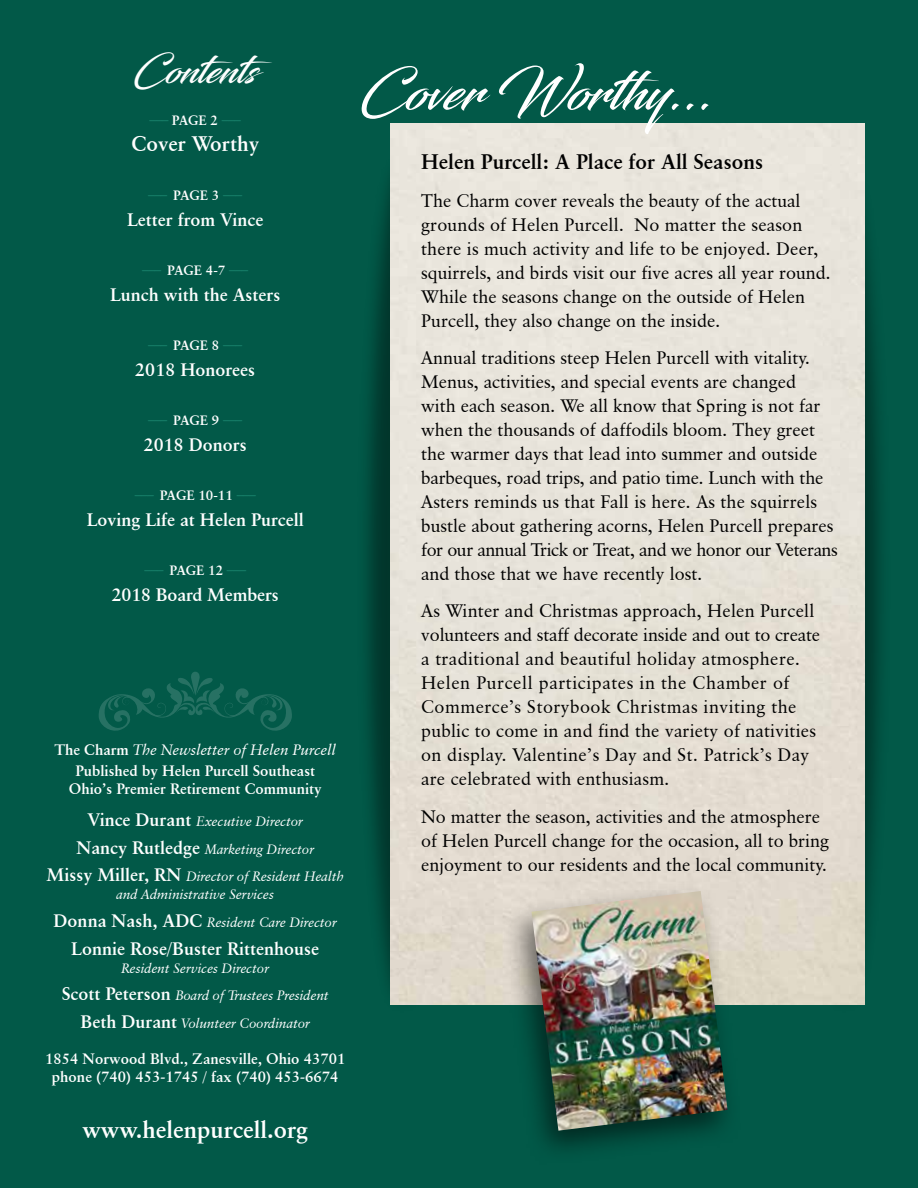
<style>
.page{position:relative;width:918px;height:1188px;background:#025948}
.page>*{position:absolute;margin:0;border:0;box-sizing:border-box;transform-origin:0 0}
.t1{font:52.95px "Blacksword";color:#fff}
.t2{font:37.5px "Blacksword";color:#fff}
.t3{font:700 24px "Classical Garamond BT";color:#fff}
.t4{font:700 21px "Classical Garamond BT";color:#000}
.t5{font:700 21px "Classical Garamond BT";color:#fff}
.t6{font:18px/24px "Classical Garamond BT";color:#000}
.t7{font:700 18px "Classical Garamond BT";color:#fff}
.t8{font:700 15px/21px "Classical Garamond BT";color:#fff;text-align:center}
.t9{font:italic 13.5px/27.6px "Classical Garamond BT";color:#fff;text-align:center}
.t10{font:700 13.5px "Classical Garamond BT";color:#167c67}
.t11{font:700 13.5px "Classical Garamond BT";letter-spacing:-.02em;color:#fff}
.s1{font-weight:400;font-style:italic}
.s2{font-weight:700;font-style:normal;font-size:18px}
</style>
<div class="page">
<div style="left:356px;top:152px;width:93px;height:862px;background:#000;opacity:.4"></div>
<div style="left:798px;top:152px;width:93px;height:862px;background:#000;opacity:.4"></div>
<img style="left:391px;top:123px;width:473px;height:882px">
<svg style="left:98px;top:672px;width:194px;height:59px"></svg>
<div style="left:501px;top:882px;width:240px;height:283px;background:#000;opacity:.54"></div>
<img style="left:532px;top:891px;width:196px;height:240px">
<h2 class="t2" style="left:133px;top:48px;width:141px">Contents</h2>
<p class="t10" style="left:150px;top:105px;width:21px">___</p>
<p class="t11" style="left:172px;top:112px;width:48px">PAGE 2</p>
<p class="t10" style="left:222px;top:105px;width:21px">___</p>
<p class="t5" style="left:131px;top:131px;width:129px">Cover Worthy</p>
<p class="t10" style="left:148px;top:180px;width:21px">___</p>
<p class="t11" style="left:173px;top:187px;width:48px">PAGE 3</p>
<p class="t10" style="left:223px;top:180px;width:21px">___</p>
<p class="t7" style="left:127px;top:208px;width:138px">Letter from Vince</p>
<p class="t10" style="left:142px;top:255px;width:21px">___</p>
<p class="t11" style="left:167px;top:262px;width:60px">PAGE 4-7</p>
<p class="t10" style="left:229px;top:255px;width:21px">___</p>
<p class="t7" style="left:110px;top:283px;width:172px">Lunch with the Asters</p>
<p class="t10" style="left:148px;top:330px;width:21px">___</p>
<p class="t11" style="left:173px;top:337px;width:48px">PAGE 8</p>
<p class="t10" style="left:223px;top:330px;width:21px">___</p>
<p class="t7" style="left:135px;top:358px;width:121px">2018 Honorees</p>
<p class="t10" style="left:148px;top:405px;width:21px">___</p>
<p class="t11" style="left:173px;top:412px;width:48px">PAGE 9</p>
<p class="t10" style="left:223px;top:405px;width:21px">___</p>
<p class="t7" style="left:144px;top:433px;width:105px">2018 Donors</p>
<p class="t10" style="left:135px;top:480px;width:21px">___</p>
<p class="t11" style="left:160px;top:487px;width:75px">PAGE 10-11</p>
<p class="t10" style="left:237px;top:480px;width:21px">___</p>
<p class="t7" style="left:87px;top:508px;width:219px">Loving Life at Helen Purcell</p>
<p class="t10" style="left:144px;top:555px;width:21px">___</p>
<p class="t11" style="left:170px;top:562px;width:55px">PAGE 12</p>
<p class="t10" style="left:227px;top:555px;width:21px">___</p>
<p class="t7" style="left:112px;top:583px;width:169px">2018 Board Members</p>
<p class="t8" style="left:54px;top:739px;width:283px">The Charm <span class="s1">The Newsletter of Helen Purcell<br></span>Published by Helen Purcell Southeast</p>
<p class="t8" style="left:69px;top:778px;width:254px">Ohio’s Premier Retirement Community</p>
<p class="t9" style="left:47px;top:807px;width:299px"><span class="s2">Vince Durant</span> Executive Director<br><span class="s2">Nancy Rutledge</span> Marketing Director<br><span class="s2">Missy Miller, RN</span> Director of Resident Health</p>
<p class="t9" style="left:54px;top:881px;width:285px">and Administrative Services<br><span class="s2">Donna Nash, ADC</span> Resident Care Director</p>
<p class="t7" style="left:71px;top:937px;width:250px">Lonnie Rose/Buster Rittenhouse</p>
<p class="t9" style="left:62px;top:954px;width:269px">Resident Services Director<br><span class="s2">Scott Peterson</span> Board of Trustees President<br><span class="s2">Beth Durant</span> Volunteer Coordinator</p>
<p class="t8" style="left:45px;top:1049px;width:302px;line-height:18px">1854 Norwood Blvd., Zanesville, Ohio 43701 phone (740) 453-1745 / fax (740) 453-6674</p>
<h3 class="t3" style="left:82px;top:1114px;width:227px">www.helenpurcell.org</h3>
<h1 class="t1" style="left:360px;top:60px;width:354px">Cover Worthy...</h1>
<p class="t4" style="left:421px;top:149px;width:344px">Helen Purcell: A Place for All Seasons</p>
<p class="t6" style="left:421px;top:188px;width:411px">The Charm cover reveals the beauty of the actual grounds of Helen Purcell. No matter the season there is much activity and life to be enjoyed. Deer, squirrels, and birds visit our five acres all year round.<br>While the seasons change on the outside of Helen Purcell, they also change on the inside.</p>
<p class="t6" style="left:421px;top:345px;width:418px">Annual traditions steep Helen Purcell with vitality.<br>Menus, activities, and special events are changed<br>with each season. We all know that Spring is not far when the thousands of daffodils bloom. They greet the warmer days that lead into summer and outside barbeques, road trips, and patio time. Lunch with the Asters reminds us that Fall is here. As the squirrels bustle about gathering acorns, Helen Purcell prepares for our annual Trick or Treat, and we honor our Veterans and those that we have recently lost.</p>
<p class="t6" style="left:421px;top:599px;width:401px">As Winter and Christmas approach, Helen Purcell volunteers and staff decorate inside and out to create a traditional and beautiful holiday atmosphere.<br>Helen Purcell participates in the Chamber of Commerce’s Storybook Christmas inviting the public to come in and find the variety of nativities on display. Valentine’s Day and St. Patrick’s Day are celebrated with enthusiasm.</p>
<p class="t6" style="left:421px;top:804px;width:409px">No matter the season, activities and the atmosphere of Helen Purcell change for the occasion, all to bring enjoyment to our residents and the local community.</p>
</div>
